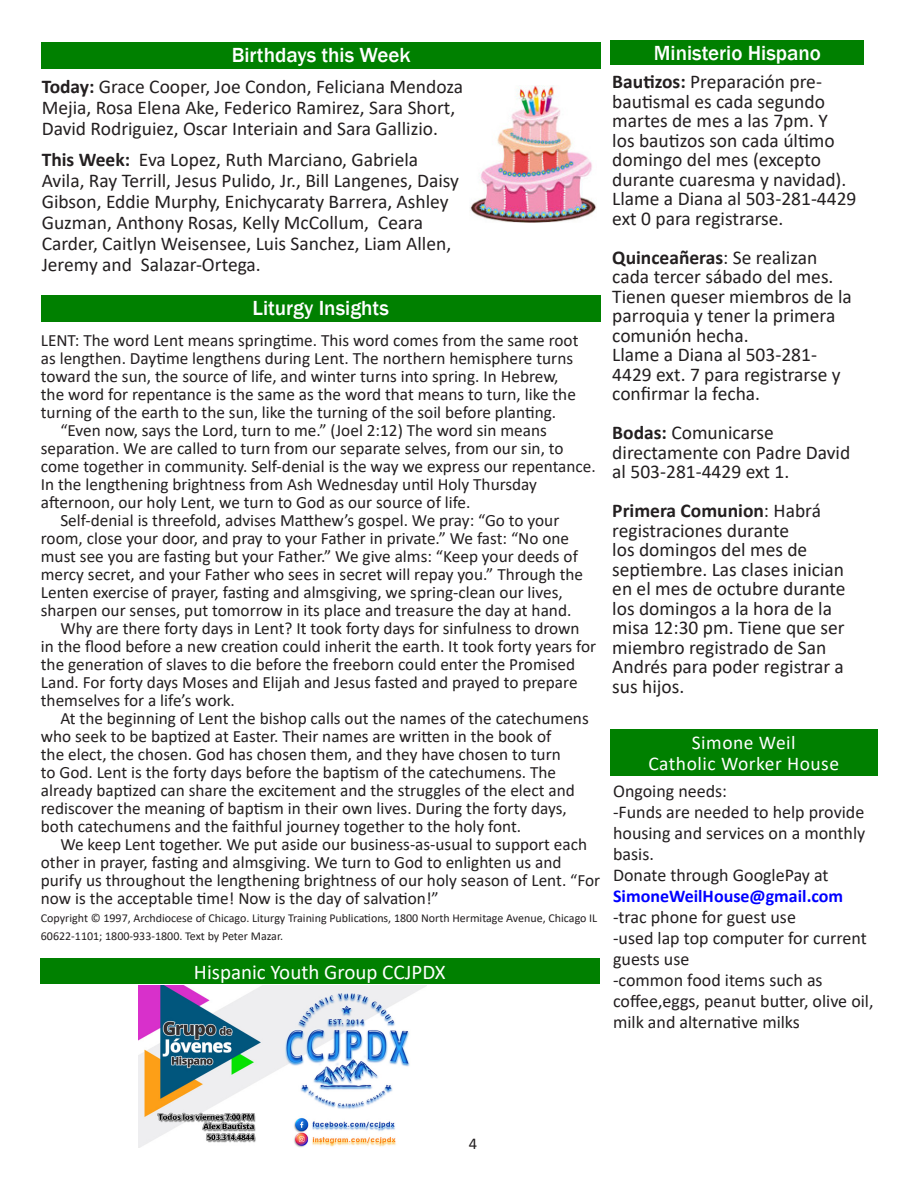
<style>
.page{position:relative;width:918px;height:1188px;background:#fff}
.page>*{position:absolute;margin:0;border:0;box-sizing:border-box;transform-origin:0 0}
.t1{font:500 21px "Franklin Gothic";color:#fff}
.t2{font:21px "Calibri";color:#fff}
.Body_text{font:19.5px/19.5px "Calibri";color:#231f20}
.t3{font:19.5px "Calibri";letter-spacing:.025em;color:#fff}
.t4{font:18px/21px "Calibri";color:#231f20}
.t5{font:700 18px "Calibri";color:#00f}
.t6{font:17.25px/18px "Calibri";color:#231f20}
.t7{font:16.5px "Calibri";color:#231f20}
.t8{font:12px/18px "Calibri";color:#231f20}
.s1{font-weight:700}
</style>
<div class="page">
<div style="left:42px;top:42px;width:559px;height:26px;background:#008000"></div>
<div style="left:611px;top:40px;width:253px;height:25px;background:#008000"></div>
<img style="left:470px;top:86px;width:127px;height:136px">
<div style="left:610px;top:729px;width:268px;height:46px;background:#008000"></div>
<img style="left:138px;top:985px;width:288px;height:163px">
<div style="left:40px;top:959px;width:559px;height:25px;background:#008000"></div>
<div style="left:41px;top:296px;width:559px;height:26px;background:#008000"></div>
<p class="t1" style="left:232px;top:42px;width:181px">Birthdays this Week</p>
<p class="t1" style="left:654px;top:40px;width:169px">Ministerio Hispano</p>
<p class="Body_text" style="left:612px;top:72px;width:246px"><span class="s1">Bautizos:</span> Preparación pre&shy;bautismal es cada segundo martes de mes a las 7pm. Y<br>los bautizos son cada último domingo del mes (excepto durante cuaresma y navidad).<br>Llame a Diana al 503-281-4429 ext 0 para registrarse.</p>
<p class="Body_text" style="left:612px;top:247px;width:241px"><span class="s1">Quinceañeras</span>: Se realizan cada tercer sábado del mes.<br>Tienen queser miembros de la parroquia y tener la primera comunión hecha.</p>
<p class="Body_text" style="left:612px;top:345px;width:230px">Llame a Diana al 503-281-<br>4429 ext. 7 para registrarse y confirmar la fecha.</p>
<p class="Body_text" style="left:612px;top:423px;width:240px"><span class="s1">Bodas:</span> Comunicarse directamente con Padre David al 503-281-4429 ext 1.</p>
<p class="Body_text" style="left:612px;top:501px;width:235px"><span class="s1">Primera Comunion</span>: Habrá registraciones durante<br>los domingos del mes de septiembre. Las clases inician en el mes de octubre durante los domingos a la hora de la misa 12:30 pm. Tiene que ser miembro registrado de San<br>Andrés para poder registrar a sus hijos.</p>
<p class="Body_text" style="left:42px;top:75px;width:423px;line-height:21px"><span class="s1">Today:</span> Grace Cooper, Joe Condon, Feliciana Mendoza<br>Mejia, Rosa Elena Ake, Federico Ramirez, Sara Short,<br>David Rodriguiez, Oscar Interiain and Sara Gallizio.</p>
<p class="Body_text" style="left:42px;top:149px;width:419px;line-height:21px"><span class="s1">This Week:</span> Eva Lopez, Ruth Marciano, Gabriela Avila, Ray Terrill, Jesus Pulido, Jr., Bill Langenes, Daisy Gibson, Eddie Murphy, Enichycaraty Barrera, Ashley Guzman, Anthony Rosas, Kelly McCollum, Ceara Carder, Caitlyn Weisensee, Luis Sanchez, Liam Allen, Jeremy and Salazar-Ortega.</p>
<p class="t1" style="left:253px;top:295px;width:138px">Liturgy Insights</p>
<p class="t6" style="left:41px;top:331px;width:539px">LENT: The word Lent means springtime. This word comes from the same root as lengthen. Daytime lengthens during Lent. The northern hemisphere turns toward the sun, the source of life, and winter turns into spring. In Hebrew, the word for repentance is the same as the word that means to turn, like the turning of the earth to the sun, like the turning of the soil before planting.</p>
<p class="t6" style="left:41px;top:421px;width:556px;text-indent:19px">“Even now, says the Lord, turn to me.” (Joel 2:12) The word sin means separation. We are called to turn from our separate selves, from our sin, to come together in community. Self-denial is the way we express our repentance.<br>In the lengthening brightness from Ash Wednesday until Holy Thursday afternoon, our holy Lent, we turn to God as our source of life.</p>
<p class="t6" style="left:41px;top:511px;width:544px;text-indent:19px">Self-denial is threefold, advises Matthew’s gospel. We pray: “Go to your room, close your door, and pray to your Father in private.” We fast: “No one must see you are fasting but your Father.” We give alms: “Keep your deeds of mercy secret, and your Father who sees in secret will repay you.” Through the Lenten exercise of prayer, fasting and almsgiving, we spring-clean our lives, sharpen our senses, put tomorrow in its place and treasure the day at hand.</p>
<p class="t6" style="left:41px;top:619px;width:557px;text-indent:19px">Why are there forty days in Lent? It took forty days for sinfulness to drown in the flood before a new creation could inherit the earth. It took forty years for the generation of slaves to die before the freeborn could enter the Promised Land. For forty days Moses and Elijah and Jesus fasted and prayed to prepare themselves for a life’s work.</p>
<p class="t6" style="left:41px;top:709px;width:549px;text-indent:19px">At the beginning of Lent the bishop calls out the names of the catechumens who seek to be baptized at Easter. Their names are written in the book of<br>the elect, the chosen. God has chosen them, and they have chosen to turn<br>to God. Lent is the forty days before the baptism of the catechumens. The already baptized can share the excitement and the struggles of the elect and rediscover the meaning of baptism in their own lives. During the forty days, both catechumens and the faithful journey together to the holy font.</p>
<p class="t6" style="left:41px;top:835px;width:561px;text-indent:19px">We keep Lent together. We put aside our business-as-usual to support each other in prayer, fasting and almsgiving. We turn to God to enlighten us and purify us throughout the lengthening brightness of our holy season of Lent. “For now is the acceptable time! Now is the day of salvation!”</p>
<p class="t8" style="left:41px;top:908px;width:558px">Copyright © 1997, Archdiocese of Chicago. Liturgy Training Publications, 1800 North Hermitage Avenue, Chicago IL<br>60622-1101; 1800-933-1800. Text by Peter Mazar.</p>
<p class="t3" style="left:692px;top:729px;width:105px">Simone Weil</p>
<p class="t3" style="left:648px;top:750px;width:192px">Catholic Worker House</p>
<p class="t4" style="left:613px;top:780px;width:116px">Ongoing needs:</p>
<p class="t4" style="left:613px;top:801px;width:254px;text-align:justify">-Funds are needed to help provide housing and services on a monthly basis.</p>
<p class="t4" style="left:613px;top:864px;width:217px">Donate through GooglePay at</p>
<p class="t5" style="left:613px;top:883px;width:232px">SimoneWeilHouse@gmail.com</p>
<p class="t4" style="left:613px;top:906px;width:184px">-trac phone for guest use</p>
<p class="t4" style="left:613px;top:927px;width:255px">-used lap top computer for current guests use</p>
<p class="t4" style="left:613px;top:969px;width:262px">-common food items such as coffee,eggs, peanut butter, olive oil,</p>
<p class="t4" style="left:613px;top:1011px;width:188px">milk and alternative milks</p>
<p class="t2" style="left:194px;top:957px;width:253px">Hispanic Youth Group CCJPDX</p>
<p class="t7" style="left:469px;top:1132px;width:10px">4</p>
</div>
